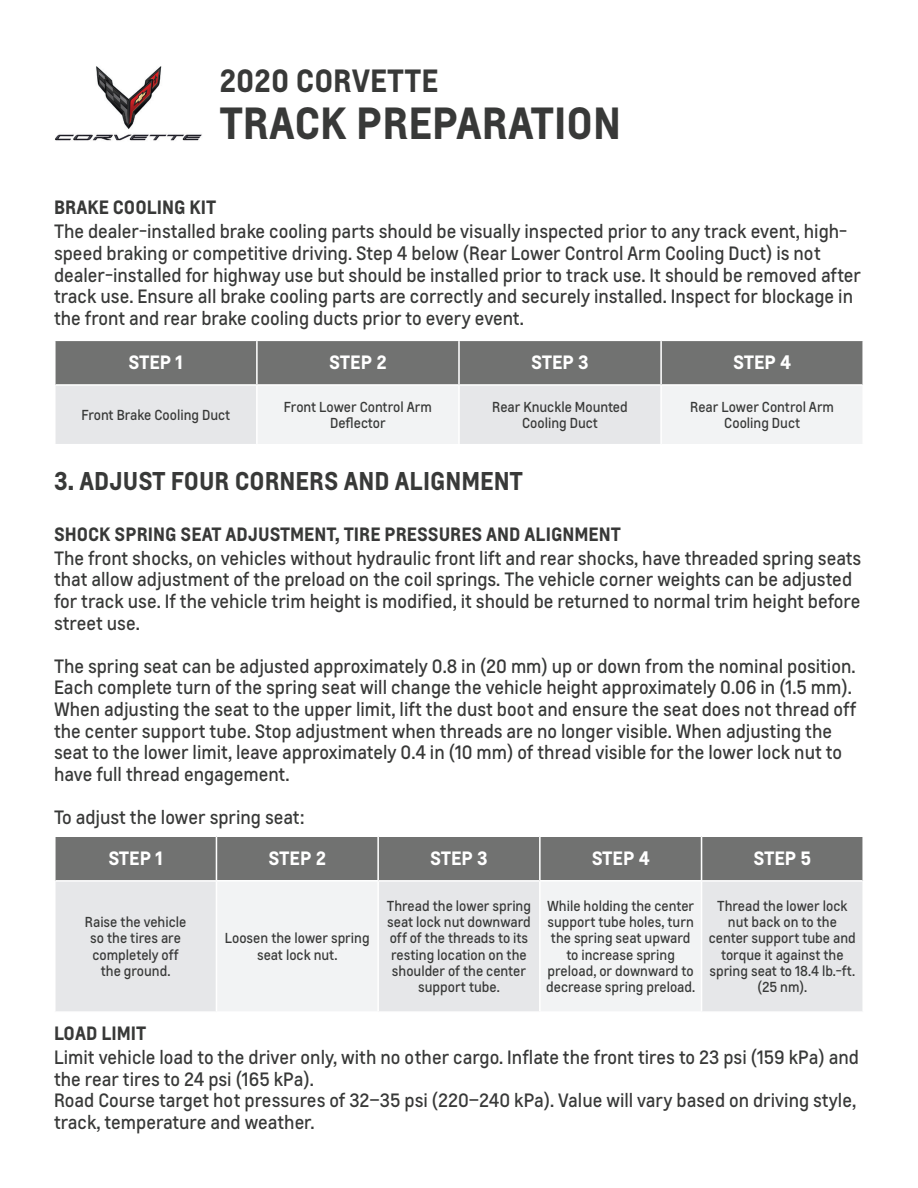
<style>
.page{position:relative;width:918px;height:1188px;background:#fff}
.page>*{position:absolute;margin:0;border:0;box-sizing:border-box;transform-origin:0 0}
.t1{font:700 42px "Louis Global 2";color:#383938}
.t2{font:700 30px "Louis Global 2";color:#383938}
.t3{font:700 24px "Louis Global 2";color:#383938}
.t4{font:18px/21.6px "Louis Global 2";color:#383938}
.t5{font:700 18px "Louis Global 2";color:#383938}
.t6{font:700 18px "Louis Global 2";letter-spacing:-.005em;color:#fff}
.t7{font:13.5px/16.2px "Louis Global 2";color:#383938;text-align:center}
</style>
<div class="page">
<img style="left:55px;top:66px;width:147px;height:75px">
<svg style="left:56px;top:341px;width:806px;height:103px;background:#a0a1a1"></svg>
<div style="left:257px;top:385px;width:202px;height:60px;background:#f2f3f4"></div>
<div style="left:661px;top:385px;width:202px;height:60px;background:#f2f3f4"></div>
<hr style="left:56px;top:384px;width:201px;height:2px;background:#fff">
<hr style="left:257px;top:384px;width:202px;height:2px;background:#fff">
<hr style="left:459px;top:384px;width:202px;height:2px;background:#fff">
<hr style="left:661px;top:384px;width:201px;height:2px;background:#fff">
<hr style="left:257px;top:444px;width:202px;height:1px;background:#fff">
<hr style="left:661px;top:444px;width:203px;height:1px;background:#fff">
<hr style="left:256px;top:341px;width:2px;height:43px;background:#fff">
<hr style="left:458px;top:341px;width:2px;height:43px;background:#fff">
<hr style="left:660px;top:341px;width:2px;height:43px;background:#fff">
<hr style="left:256px;top:386px;width:2px;height:58px;background:#fff">
<hr style="left:458px;top:386px;width:2px;height:58px;background:#fff">
<hr style="left:660px;top:386px;width:2px;height:58px;background:#fff">
<hr style="left:862px;top:385px;width:2px;height:59px;background:#fff">
<div style="left:56px;top:837px;width:806px;height:43px;background:#717271"></div>
<div style="left:56px;top:882px;width:806px;height:129px;background:#e6e7e9"></div>
<div style="left:216px;top:881px;width:162px;height:131px;background:#f2f3f4"></div>
<div style="left:540px;top:881px;width:162px;height:131px;background:#f2f3f4"></div>
<hr style="left:216px;top:880px;width:162px;height:2px;background:#fff">
<hr style="left:540px;top:880px;width:162px;height:2px;background:#fff">
<hr style="left:216px;top:1011px;width:162px;height:2px;background:#fff">
<hr style="left:540px;top:1011px;width:162px;height:2px;background:#fff">
<hr style="left:216px;top:837px;width:1px;height:43px;background:#fff">
<hr style="left:377px;top:837px;width:2px;height:43px;background:#fff">
<hr style="left:539px;top:837px;width:2px;height:43px;background:#fff">
<hr style="left:701px;top:837px;width:1px;height:43px;background:#fff">
<hr style="left:216px;top:882px;width:1px;height:129px;background:#fff">
<hr style="left:377px;top:882px;width:2px;height:129px;background:#fff">
<hr style="left:539px;top:882px;width:2px;height:129px;background:#fff">
<hr style="left:701px;top:882px;width:1px;height:129px;background:#fff">
<p class="t2" style="left:219px;top:59px;width:220px">2020 CORVETTE</p>
<p class="t1" style="left:219px;top:92px;width:403px">TRACK PREPARATION</p>
<p class="t5" style="left:54px;top:194px;width:164px">BRAKE COOLING KIT</p>
<p class="t4" style="left:54px;top:221px;width:809px">The dealer-installed brake cooling parts should be visually inspected prior to any track event, high&shy;speed braking or competitive driving. Step 4 below (Rear Lower Control Arm Cooling Duct) is not dealer-installed for highway use but should be installed prior to track use. It should be removed after track use. Ensure all brake cooling parts are correctly and securely installed. Inspect for blockage in the front and rear brake cooling ducts prior to every event.</p>
<p class="t6" style="left:129px;top:349px;width:56px">STEP 1</p>
<p class="t6" style="left:329px;top:349px;width:59px">STEP 2</p>
<p class="t6" style="left:531px;top:349px;width:59px">STEP 3</p>
<p class="t6" style="left:733px;top:349px;width:60px">STEP 4</p>
<p class="t7" style="left:81px;top:407px;width:150px">Front Brake Cooling Duct</p>
<p class="t7" style="left:284px;top:398px;width:149px">Front Lower Control Arm<br>Deflector</p>
<p class="t7" style="left:492px;top:398px;width:137px">Rear Knuckle Mounted<br>Cooling Duct</p>
<p class="t7" style="left:690px;top:398px;width:145px">Rear Lower Control Arm<br>Cooling Duct</p>
<p class="t3" style="left:54px;top:464px;width:471px">3. ADJUST FOUR CORNERS AND ALIGNMENT</p>
<p class="t5" style="left:54px;top:521px;width:568px">SHOCK SPRING SEAT ADJUSTMENT, TIRE PRESSURES AND ALIGNMENT</p>
<p class="t4" style="left:54px;top:547px;width:809px">The front shocks, on vehicles without hydraulic front lift and rear shocks, have threaded spring seats that allow adjustment of the preload on the coil springs. The vehicle corner weights can be adjusted for track use. If the vehicle trim height is modified, it should be returned to normal trim height before street use.</p>
<p class="t4" style="left:54px;top:655px;width:803px">The spring seat can be adjusted approximately 0.8 in (20 mm) up or down from the nominal position.</p>
<p class="t4" style="left:54px;top:677px;width:799px">Each complete turn of the spring seat will change the vehicle height approximately 0.06 in (1.5 mm).</p>
<p class="t4" style="left:54px;top:698px;width:804px">When adjusting the seat to the upper limit, lift the dust boot and ensure the seat does not thread off the center support tube. Stop adjustment when threads are no longer visible. When adjusting the seat to the lower limit, leave approximately 0.4 in (10 mm) of thread visible for the lower lock nut to have full thread engagement.</p>
<p class="t4" style="left:54px;top:806px;width:252px">To adjust the lower spring seat:</p>
<p class="t6" style="left:108px;top:845px;width:56px">STEP 1</p>
<p class="t6" style="left:269px;top:845px;width:59px">STEP 2</p>
<p class="t6" style="left:430px;top:845px;width:59px">STEP 3</p>
<p class="t6" style="left:592px;top:845px;width:60px">STEP 4</p>
<p class="t6" style="left:753px;top:845px;width:59px">STEP 5</p>
<p class="t7" style="left:85px;top:914px;width:103px">Raise the vehicle so the tires are completely off the ground.</p>
<p class="t7" style="left:225px;top:930px;width:146px">Loosen the lower spring seat lock nut.</p>
<p class="t7" style="left:387px;top:898px;width:146px">Thread the lower spring seat lock nut downward off of the threads to its resting location on the shoulder of the center support tube.</p>
<p class="t7" style="left:546px;top:898px;width:151px">While holding the center support tube holes, turn the spring seat upward to increase spring preload, or downward to decrease spring preload.</p>
<p class="t7" style="left:709px;top:898px;width:149px">Thread the lower lock nut back on to the center support tube and torque it against the spring seat to 18.4 lb.-ft. (25 nm).</p>
<p class="t5" style="left:54px;top:1020px;width:94px">LOAD LIMIT</p>
<p class="t4" style="left:54px;top:1046px;width:807px">Limit vehicle load to the driver only, with no other cargo. Inflate the front tires to 23 psi (159 kPa) and the rear tires to 24 psi (165 kPa).</p>
<p class="t4" style="left:54px;top:1089px;width:804px">Road Course target hot pressures of 32–35 psi (220–240 kPa). Value will vary based on driving style, track, temperature and weather.</p>
</div>
